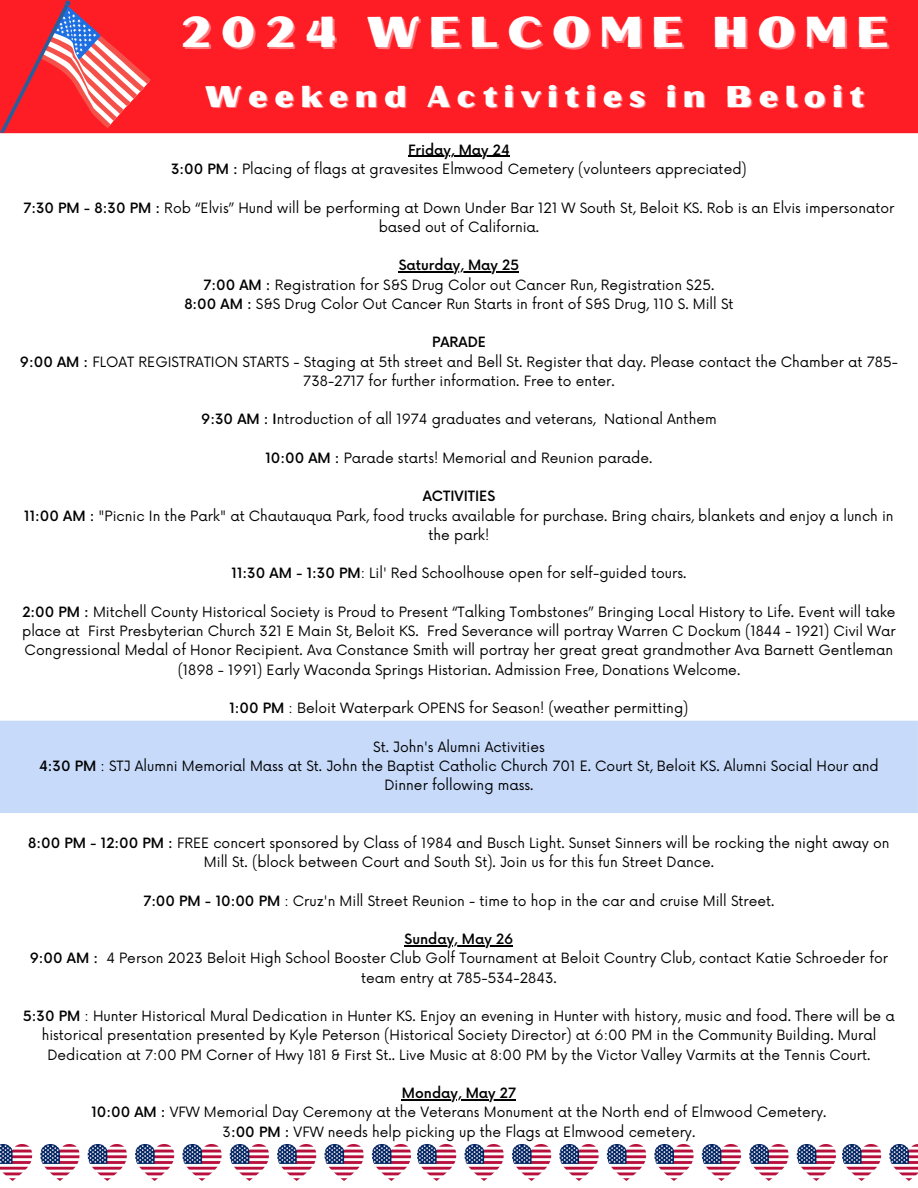
<style>
.page{position:relative;width:918px;height:1188px;background:#fff}
.page>*{position:absolute;margin:0;border:0;box-sizing:border-box;transform-origin:0 0}
.t1{font:43.2px "Oilvare Base";letter-spacing:.2em;color:#fff}
.t2{font:30px "Oilvare Base";letter-spacing:.2em;color:#fff}
.t3{font:13.8px/19.2px "Now";color:#000;text-align:center}
.t4{font:500 13.8px "Now";color:#000}
.s1{font-weight:500}
</style>
<div class="page">
<div style="left:0;top:721px;width:918px;height:92px;background:#c7dafa"></div>
<hr style="left:408px;top:156px;width:102px;height:1px;background:#000">
<hr style="left:399px;top:271px;width:120px;height:1px;background:#000">
<hr style="left:405px;top:945px;width:108px;height:1px;background:#000">
<hr style="left:402px;top:1099px;width:114px;height:1px;background:#000">
<img style="left:0;top:1144px;width:411px;height:36px">
<img style="left:418px;top:1144px;width:417px;height:36px">
<img style="left:843px;top:1144px;width:75px;height:36px">
<div style="left:151px;top:0;width:767px;height:133px;background:#ff1d25"></div>
<svg style="left:0;top:0;width:151px;height:133px;background:#ed434f"></svg>
<p class="t1" style="left:181px;top:6px;width:710px">2024 WELCOME HOME</p>
<p class="t2" style="left:205px;top:77px;width:661px">Weekend Activities in Beloit</p>
<p class="t4" style="left:408px;top:142px;width:103px">Friday, May 24</p>
<p class="t3" style="left:171px;top:160px;width:577px"><span class="s1">3:00 PM :</span> Placing of flags at gravesites Elmwood Cemetery (volunteers appreciated)</p>
<h1 class="t3" style="left:23px;top:199px;width:873px"><span class="s1">7:30 PM - 8:30 PM :</span> Rob “Elvis” Hund will be performing at Down Under Bar 121 W South St, Beloit KS. Rob is an Elvis impersonator based out of California.</h1>
<h2 class="t4" style="left:399px;top:258px;width:122px">Saturday, May 25</h2>
<p class="t3" style="left:204px;top:276px;width:512px"><span class="s1">7:00 AM :</span> Registration for S&amp;S Drug Color out Cancer Run, Registration $25.</p>
<p class="t3" style="left:184px;top:295px;width:551px"><span class="s1">8:00 AM :</span> S&amp;S Drug Color Out Cancer Run Starts in front of S&amp;S Drug, 110 S. Mill St</p>
<p class="t4" style="left:432px;top:335px;width:55px">PARADE</p>
<p class="t3" style="left:20px;top:353px;width:880px"><span class="s1">9:00 AM :</span> FLOAT REGISTRATION STARTS - Staging at 5th street and Bell St. Register that day. Please contact the Chamber at 785-<br>738-2717 for further information. Free to enter.</p>
<p class="t3" style="left:201px;top:410px;width:517px"><span class="s1">9:30 AM : I</span>ntroduction of all 1974 graduates and veterans, National Anthem</p>
<p class="t3" style="left:265px;top:449px;width:389px"><span class="s1">10:00 AM :</span> Parade starts! Memorial and Reunion parade.</p>
<p class="t4" style="left:423px;top:489px;width:74px">ACTIVITIES</p>
<p class="t3" style="left:24px;top:507px;width:871px"><span class="s1">11:00 AM :</span> "Picnic In the Park" at Chautauqua Park, food trucks available for purchase. Bring chairs, blankets and enjoy a lunch in the park!</p>
<p class="t3" style="left:232px;top:564px;width:456px"><span class="s1">11:30 AM - 1:30 PM</span>: Lil' Red Schoolhouse open for self-guided tours.</p>
<p class="t3" style="left:22px;top:603px;width:875px"><span class="s1">2:00 PM :</span> Mitchell County Historical Society is Proud to Present “Talking Tombstones” Bringing Local History to Life. Event will take place at First Presbyterian Church 321 E Main St, Beloit KS. Fred Severance will portray Warren C Dockum (1844 - 1921) Civil War Congressional Medal of Honor Recipient. Ava Constance Smith will portray her great great grandmother Ava Barnett Gentleman (1898 - 1991) Early Waconda Springs Historian. Admission Free, Donations Welcome.</p>
<p class="t3" style="left:229px;top:699px;width:461px"><span class="s1">1:00 PM</span> : Beloit Waterpark OPENS for Season! (weather permitting)</p>
<p class="t3" style="left:373px;top:738px;width:173px">St. John's Alumni Activities</p>
<p class="t3" style="left:39px;top:757px;width:841px"><span class="s1">4:30 PM</span> : STJ Alumni Memorial Mass at St. John the Baptist Catholic Church 701 E. Court St, Beloit KS. Alumni Social Hour and<br>Dinner following mass.</p>
<p class="t3" style="left:28px;top:834px;width:863px"><span class="s1">8:00 PM - 12:00 PM :</span> FREE concert sponsored by Class of 1984 and Busch Light. Sunset Sinners will be rocking the night away on<br>Mill St. (block between Court and South St). Join us for this fun Street Dance.</p>
<p class="t3" style="left:143px;top:892px;width:633px"><span class="s1">7:00 PM - 10:00 PM</span> : Cruz'n Mill Street Reunion - time to hop in the car and cruise Mill Street.</p>
<p class="t4" style="left:405px;top:932px;width:110px">Sunday, May 26</p>
<p class="t3" style="left:30px;top:949px;width:860px"><span class="s1">9:00 AM :</span> 4 Person 2023 Beloit High School Booster Club Golf Tournament at Beloit Country Club, contact Katie Schroeder for team entry at 785-534-2843.</p>
<p class="t3" style="left:23px;top:1007px;width:873px"><span class="s1">5:30 PM</span> : Hunter Historical Mural Dedication in Hunter KS. Enjoy an evening in Hunter with history, music and food. There will be a historical presentation presented by Kyle Peterson (Historical Society Director) at 6:00 PM in the Community Building. Mural<br>Dedication at 7:00 PM Corner of Hwy 181 &amp; First St.. Live Music at 8:00 PM by the Victor Valley Varmits at the Tennis Court.</p>
<p class="t4" style="left:402px;top:1086px;width:116px">Monday, May 27</p>
<p class="t3" style="left:91px;top:1103px;width:737px"><span class="s1">10:00 AM :</span> VFW Memorial Day Ceremony at the Veterans Monument at the North end of Elmwood Cemetery.</p>
<p class="t3" style="left:223px;top:1123px;width:474px">3<span class="s1">:00 PM :</span> VFW needs help picking up the Flags at Elmwood cemetery.</p>
</div>
